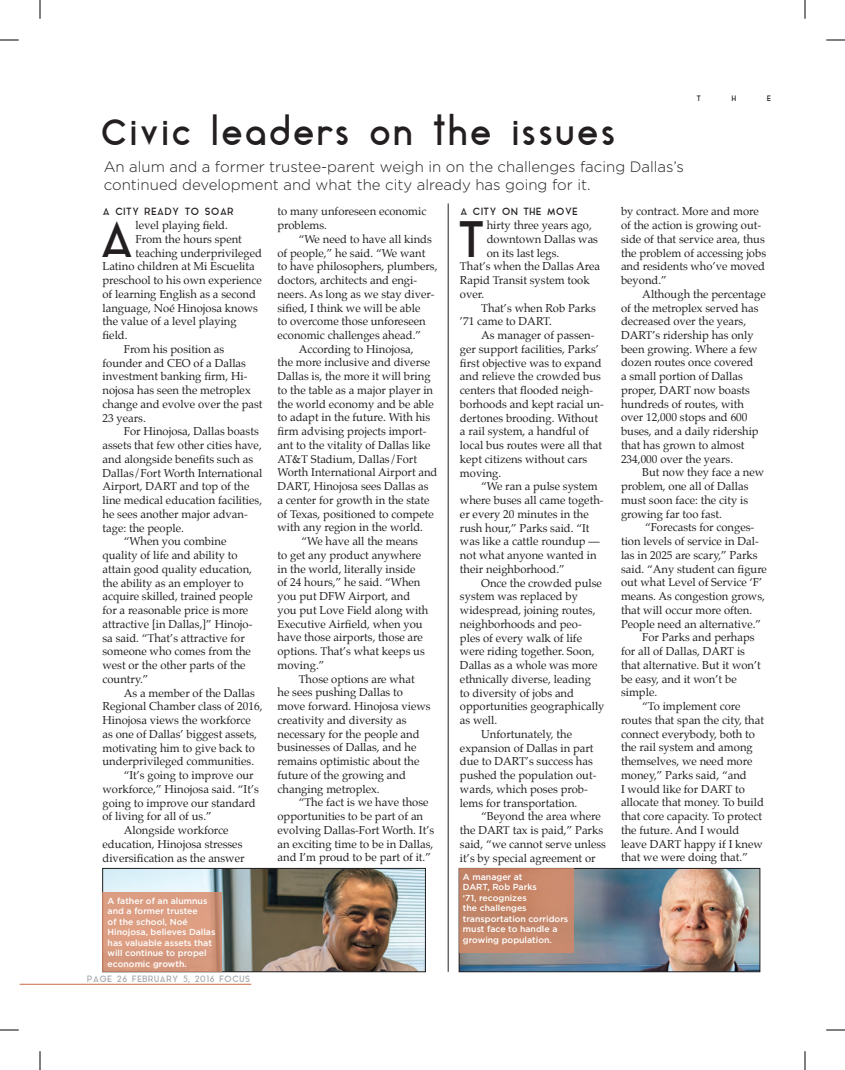
<style>
.page{position:relative;width:845px;height:1070px;background:#fff}
.page>*{position:absolute;margin:0;border:0;box-sizing:border-box;transform-origin:0 0}
.t1{font:48.88px "Aqua Grotesque";color:#231f20}
.t2{font:35px "Aqua Grotesque";color:#231f20}
.t3{font:300 15px/18px "Gotham";color:#231f20}
.t4{font:11.25px/13.8px "Palatino";color:#231f20}
.t5{font:10px "Aqua Grotesque";color:#231f20}
.t6{font:500 8.75px/10.5px "Gotham";color:#fff}
.t7{font:8.75px "Aqua Grotesque";color:#a8a9ad}
.t8{font:7.5px "Aqua Grotesque";color:#231f20}
.s1{font-family:"Campton";font-weight:500}
</style>
<div class="page">
<img style="left:104px;top:870px;width:320px;height:100px">
<div style="left:102px;top:868px;width:324px;height:104px;border:1px solid #231f20"></div>
<img style="left:461px;top:870px;width:297px;height:100px">
<div style="left:459px;top:868px;width:301px;height:104px;border:1px solid #231f20"></div>
<hr style="left:448px;top:204px;width:1px;height:768px;background:#231f20">
<hr style="left:20px;top:984px;width:231px;height:1px;background:#d88865">
<svg style="left:103px;top:892px;width:119px;height:80px;fill:#dc9e83"></svg>
<div style="left:459px;top:868px;width:115px;height:85px;background:#c6876a"></div>
<svg style="left:0;top:39px;width:19px;height:2px"></svg>
<svg style="left:826px;top:39px;width:19px;height:2px"></svg>
<svg style="left:0;top:1029px;width:19px;height:2px"></svg>
<svg style="left:826px;top:1029px;width:19px;height:2px"></svg>
<svg style="left:39px;top:0;width:2px;height:19px"></svg>
<svg style="left:39px;top:1051px;width:2px;height:19px"></svg>
<svg style="left:804px;top:0;width:2px;height:19px"></svg>
<svg style="left:804px;top:1051px;width:2px;height:19px"></svg>
<p class="t2" style="left:100px;top:114px;width:518px">Civic leaders on the issues</p>
<p class="t3" style="left:104px;top:157px;width:582px">An alum and a former trustee-parent weigh in on the challenges facing Dallas’s continued development and what the city already has going for it.</p>
<p class="t8" style="left:696px;top:95px;width:6px">T</p>
<p class="t8" style="left:731px;top:95px;width:6px">H</p>
<p class="t8" style="left:767px;top:95px;width:6px">E</p>
<p class="t5" style="left:102px;top:207px;width:133px">A CITY READY TO SOAR</p>
<p class="t1" style="left:99px;top:213px;width:38px">A</p>
<p class="t4" style="left:136px;top:218px;width:94px">level playing field.</p>
<p class="t4" style="left:136px;top:232px;width:108px">From the hours spent</p>
<p class="t4" style="left:136px;top:246px;width:128px">teaching underprivileged</p>
<p class="t4" style="left:102px;top:260px;width:154px">Latino children at Mi Escuelita</p>
<p class="t4" style="left:102px;top:273px;width:161px">preschool to his own experience</p>
<p class="t4" style="left:102px;top:287px;width:155px">of learning English as a second</p>
<p class="t4" style="left:102px;top:301px;width:157px">language, Noé Hinojosa knows</p>
<p class="t4" style="left:102px;top:315px;width:136px">the value of a level playing</p>
<p class="t4" style="left:102px;top:328px;width:27px">field.</p>
<p class="t4" style="left:102px;top:342px;width:162px;text-indent:21px">From his position as founder and CEO of a Dallas investment banking firm, Hi&shy;nojosa has seen the metroplex change and evolve over the past<br>23 years.</p>
<p class="t4" style="left:102px;top:425px;width:161px;text-indent:21px">For Hinojosa, Dallas boasts assets that few other cities have, and alongside benefits such as<br>Dallas/Fort Worth International<br>Airport, DART and top of the line medical education facilities, he sees another major advan&shy;tage: the people.</p>
<p class="t4" style="left:102px;top:535px;width:152px;text-indent:21px">“When you combine quality of life and ability to attain good quality education, the ability as an employer to acquire skilled, trained people for a reasonable price is more attractive [in Dallas,]” Hinojo&shy;sa said. “That’s attractive for someone who comes from the west or the other parts of the country.”</p>
<p class="t4" style="left:102px;top:686px;width:162px;text-indent:21px">As a member of the Dallas<br>Regional Chamber class of 2016,<br>Hinojosa views the workforce as one of Dallas’ biggest assets, motivating him to give back to underprivileged communities.</p>
<p class="t4" style="left:102px;top:768px;width:158px;text-indent:21px">“It’s going to improve our workforce,” Hinojosa said. “It’s going to improve our standard of living for all of us.”</p>
<p class="t4" style="left:102px;top:823px;width:144px;text-align:center">Alongside workforce education, Hinojosa stresses diversification as the answer</p>
<p class="t6" style="left:108px;top:895px;width:109px">A father of an alumnus and a former trustee<br>of the school, Noé<br>Hinojosa, believes Dallas has valuable assets that will continue to propel economic growth.</p>
<p class="t7" style="left:87px;top:974px;width:165px">PAGE 26 FEBRUARY 5<span class="s1">,</span> 2016 FOCUS</p>
<p class="t4" style="left:278px;top:205px;width:150px">to many unforeseen economic problems.</p>
<p class="t4" style="left:278px;top:232px;width:162px;text-indent:21px">“We need to have all kinds of people,” he said. “We want to have philosophers, plumbers, doctors, architects and engi&shy;neers. As long as we stay diver&shy;sified, I think we will be able<br>to overcome those unforeseen economic challenges ahead.”</p>
<p class="t4" style="left:278px;top:342px;width:162px;text-indent:21px">According to Hinojosa,<br>the more inclusive and diverse<br>Dallas is, the more it will bring to the table as a major player in the world economy and be able to adapt in the future. With his firm advising projects import&shy;ant to the vitality of Dallas like<br>AT&amp;T Stadium, Dallas/Fort<br>Worth International Airport and<br>DART, Hinojosa sees Dallas as<br>a center for growth in the state of Texas, positioned to compete with any region in the world.</p>
<p class="t4" style="left:278px;top:534px;width:152px;text-indent:24px">“We have all the means to get any product anywhere in the world, literally inside<br>of 24 hours,” he said. “When you put DFW Airport, and you put Love Field along with<br>Executive Airfield, when you have those airports, those are options. That’s what keeps us moving.”</p>
<p class="t4" style="left:278px;top:672px;width:155px;text-indent:21px">Those options are what<br>he sees pushing Dallas to move forward. Hinojosa views creativity and diversity as necessary for the people and businesses of Dallas, and he remains optimistic about the future of the growing and changing metroplex.</p>
<p class="t4" style="left:278px;top:796px;width:158px;text-indent:21px">“The fact is we have those opportunities to be part of an evolving Dallas-Fort Worth. It’s an exciting time to be in Dallas, and I’m proud to be part of it.”</p>
<p class="t5" style="left:460px;top:207px;width:120px">A CITY ON THE MOVE</p>
<p class="t1" style="left:456px;top:213px;width:32px">T</p>
<p class="t4" style="left:487px;top:218px;width:113px">hirty three years ago, downtown Dallas was on its last legs.</p>
<p class="t4" style="left:460px;top:260px;width:142px">That’s when the Dallas Area<br>Rapid Transit system took over.</p>
<p class="t4" style="left:460px;top:301px;width:137px;text-indent:21px">That’s when Rob Parks ’71 came to DART.</p>
<p class="t4" style="left:460px;top:328px;width:145px;text-indent:21px">As manager of passen&shy;ger support facilities, Parks’ first objective was to expand and relieve the crowded bus centers that flooded neigh&shy;borhoods and kept racial un&shy;dertones brooding. Without a rail system, a handful of local bus routes were all that kept citizens without cars moving.</p>
<p class="t4" style="left:460px;top:480px;width:145px;text-indent:21px">“We ran a pulse system where buses all came togeth&shy;er every 20 minutes in the rush hour,” Parks said. “It was like a cattle roundup — not what anyone wanted in their neighborhood.”</p>
<p class="t4" style="left:460px;top:576px;width:146px;text-indent:21px">Once the crowded pulse system was replaced by widespread, joining routes, neighborhoods and peo&shy;ples of every walk of life were riding together. Soon,<br>Dallas as a whole was more ethnically diverse, leading<br>to diversity of jobs and opportunities geographically as well.</p>
<p class="t4" style="left:460px;top:727px;width:138px;text-indent:21px">Unfortunately, the expansion of Dallas in part due to DART’s success has pushed the population out&shy;wards, which poses prob&shy;lems for transportation.</p>
<p class="t4" style="left:460px;top:810px;width:148px;text-indent:21px">“Beyond the area where the DART tax is paid,” Parks said, “we cannot serve unless it’s by special agreement or</p>
<p class="t6" style="left:463px;top:871px;width:107px">A manager at<br>DART, Rob Parks<br>‘71, recognizes<br>the challenges transportation corridors must face to handle a growing population.</p>
<p class="t4" style="left:621px;top:205px;width:147px">by contract. More and more of the action is growing out&shy;side of that service area, thus the problem of accessing jobs and residents who’ve moved beyond.”</p>
<p class="t4" style="left:621px;top:287px;width:146px;text-indent:21px">Although the percentage of the metroplex served has decreased over the years,<br>DART’s ridership has only been growing. Where a few dozen routes once covered<br>a small portion of Dallas proper, DART now boasts hundreds of routes, with over 12,000 stops and 600 buses, and a daily ridership that has grown to almost<br>234,000 over the years.</p>
<p class="t4" style="left:621px;top:466px;width:145px;text-indent:21px">But now they face a new problem, one all of Dallas must soon face: the city is growing far too fast.</p>
<p class="t4" style="left:621px;top:521px;width:148px;text-indent:24px">“Forecasts for conges&shy;tion levels of service in Dal&shy;las in 2025 are scary,” Parks said. “Any student can figure out what Level of Service ‘F’ means. As congestion grows, that will occur more often.<br>People need an alternative.”</p>
<p class="t4" style="left:621px;top:631px;width:141px;text-indent:21px">For Parks and perhaps for all of Dallas, DART is that alternative. But it won’t be easy, and it won’t be simple.</p>
<p class="t4" style="left:621px;top:699px;width:145px;text-indent:21px">“To implement core routes that span the city, that connect everybody, both to the rail system and among themselves, we need more money,” Parks said, “and<br>I would like for DART to allocate that money. To build that core capacity. To protect the future. And I would leave DART happy if I knew that we were doing that.”</p>
</div>
